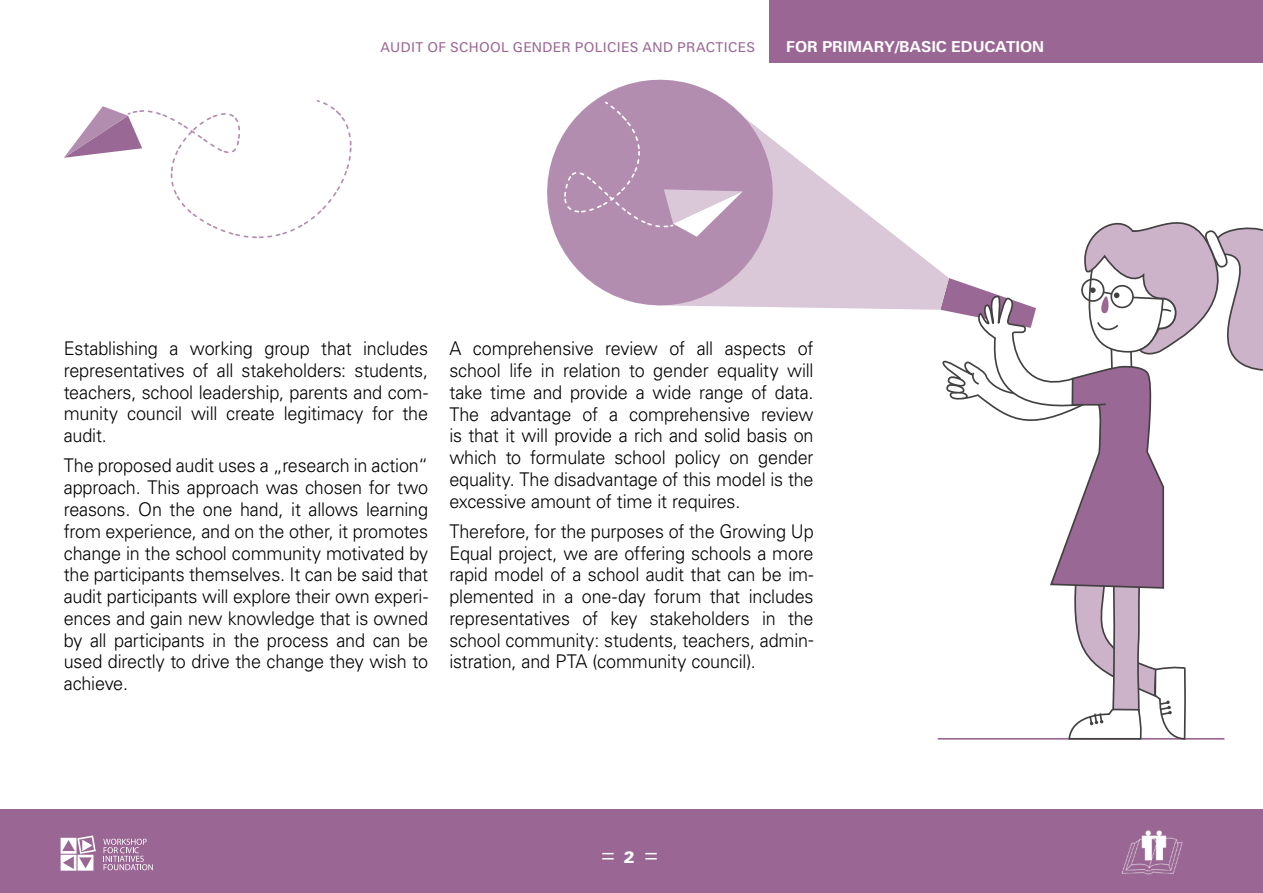
<style>
.page{position:relative;width:1263px;height:893px;background:#fff}
.page>*{position:absolute;margin:0;border:0;box-sizing:border-box;transform-origin:0 0}
.t1{font:300 18.9px/21.8px "SP Universus";letter-spacing:-.01em;color:#000;text-align:justify;scale:.96 1}
.t2{font:900 16.5px "SP Universus";color:#fff}
.t3{font:700 15px "SP Universus";color:#fff}
.t4{font:13.5px "SP Universus";letter-spacing:.025em;color:#9a6794}
</style>
<div class="page">
<div style="left:770px;top:0;width:493px;height:62px;background:#9a6794"></div>
<div style="left:0;top:809px;width:1263px;height:84px;background:#9a6794"></div>
<img style="left:1121px;top:830px;width:62px;height:45px">
<svg style="left:602px;top:853px;width:12px;height:6px"></svg>
<svg style="left:645px;top:853px;width:12px;height:6px"></svg>
<svg style="left:103px;top:839px;width:50px;height:31px"></svg>
<svg style="left:61px;top:835px;width:35px;height:36px"></svg>
<hr style="left:938px;top:738px;width:286px;height:2px;background:#9a6894">
<svg style="left:785px;top:149px;width:155px;height:161px;fill:#dac7d7"></svg>
<svg style="left:547px;top:80px;width:238px;height:228px;fill:#b38daf"></svg>
<svg style="left:556px;top:100px;width:187px;height:143px;background:#bb99b7"></svg>
<svg style="left:142px;top:100px;width:210px;height:139px"></svg>
<svg style="left:64px;top:106px;width:78px;height:52px"></svg>
<svg style="left:940px;top:222px;width:323px;height:518px"></svg>
<p class="t4" style="left:381px;top:39px;width:376px">AUDIT OF SCHOOL GENDER POLICIES AND PRACTICES</p>
<p class="t3" style="left:786px;top:38px;width:259px">FOR PRIMARY/BASIC EDUCATION</p>
<p class="t1" style="left:64px;top:337px;width:381px">Establishing a working group that includes representatives of all stakeholders: students, teachers, school leadership, parents and com&shy;munity council will create legitimacy for the audit.</p>
<p class="t1" style="left:64px;top:455px;width:381px">The proposed audit uses a „research in action“ approach. This approach was chosen for two reasons. On the one hand, it allows learning from experience, and on the other, it promotes change in the school community motivated by the participants themselves. It can be said that audit participants will explore their own experi&shy;ences and gain new knowledge that is owned by all participants in the process and can be used directly to drive the change they wish to achieve.</p>
<p class="t1" style="left:449px;top:337px;width:381px">A comprehensive review of all aspects of school life in relation to gender equality will take time and provide a wide range of data.<br>The advantage of a comprehensive review is that it will provide a rich and solid basis on which to formulate school policy on gender equality. The disadvantage of this model is the excessive amount of time it requires.</p>
<p class="t1" style="left:449px;top:520px;width:381px">Therefore, for the purposes of the Growing Up Equal project, we are offering schools a more rapid model of a school audit that can be im&shy;plemented in a one-day forum that includes representatives of key stakeholders in the school community: students, teachers, admin&shy;istration, and PTA (community council).</p>
<p class="t2" style="left:624px;top:847px;width:13px">2</p>
</div>
